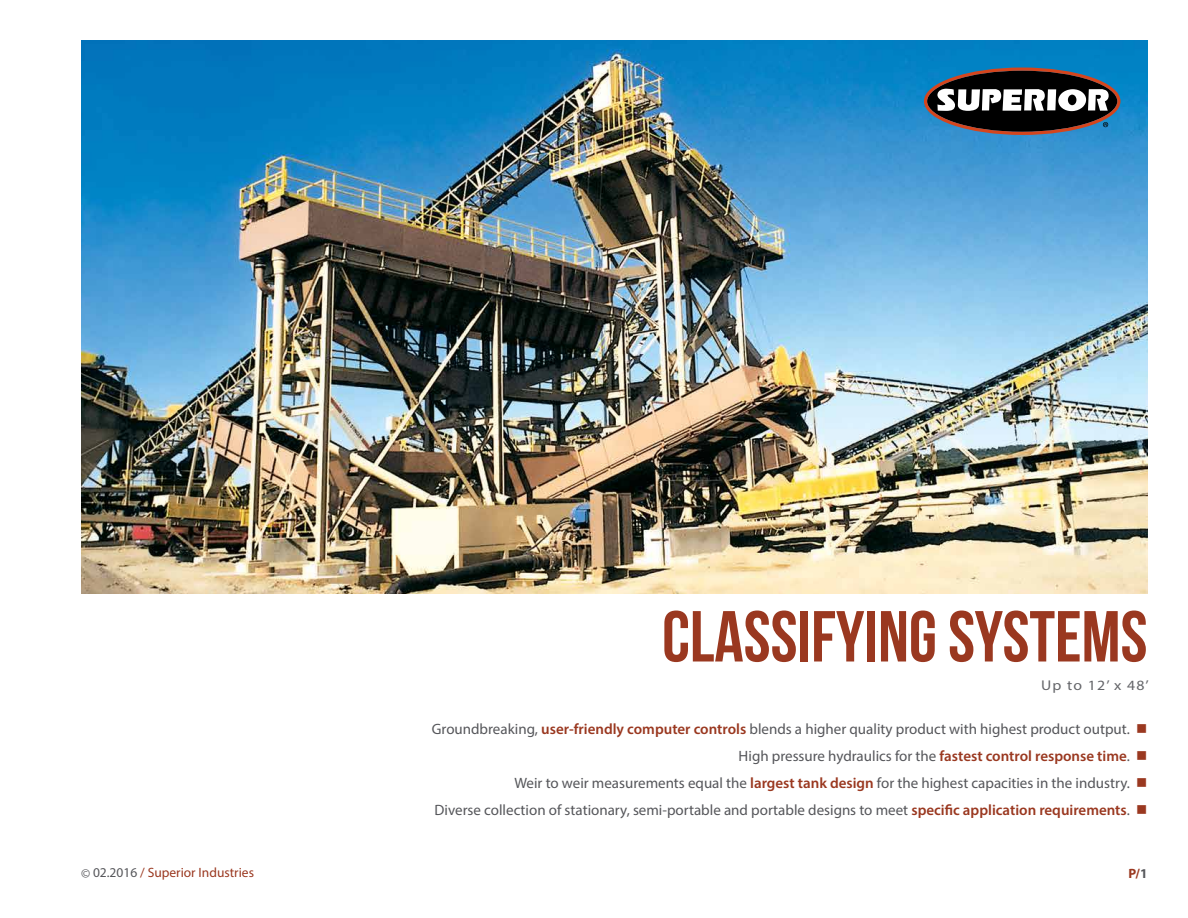
<style>
.page{position:relative;width:1188px;height:918px;background:#fff}
.page>*{position:absolute;margin:0;border:0;box-sizing:border-box;transform-origin:0 0}
.t1{font:700 72px "Bebas Neue";color:#9a3820}
.t2{font:15px/27px "Myriad Pro";color:#55565a;text-align:right}
.t3{font:14.1px "Myriad Pro";letter-spacing:.075em;color:#646569;scale:1.11 1}
.t4{font:13.5px "Myriad Pro";color:#9a3820}
.t5{font:700 13.5px "Myriad Pro";color:#9a3820}
.s1{font-weight:600;color:#9a3820}
.s2{color:#9a3820}
.s3{color:#55565a}
</style>
<div class="page">
<img style="left:81px;top:40px;width:1067px;height:554px">
<svg style="left:924px;top:68px;width:196px;height:67px"></svg>
<h1 class="t1" style="left:662px;top:597px;width:487px">CLASSIFYING SYSTEMS</h1>
<p class="t3" style="left:1041px;top:676px;width:98px">Up to 12’ x 48’</p>
<p class="t2" style="left:432px;top:715px;width:717px">Groundbreaking, <span class="s1">user-friendly computer controls</span> blends a higher quality product with highest product output. <span class="s2">■ </span>High pressure hydraulics for the <span class="s1">fastest control response time</span>. <span class="s2">■<br></span>Weir to weir measurements equal the <span class="s1">largest tank design</span> for the highest capacities in the industry. <span class="s2">■<br></span>Diverse collection of stationary, semi-portable and portable designs to meet <span class="s1">specific application requirements</span>. <span class="s2">■</span></p>
<p class="t4" style="left:81px;top:865px;width:175px"><span class="s3">© 02.2016</span> / Superior Industries</p>
<p class="t5" style="left:1128px;top:864px;width:21px">P/<span class="s3">1</span></p>
</div>
